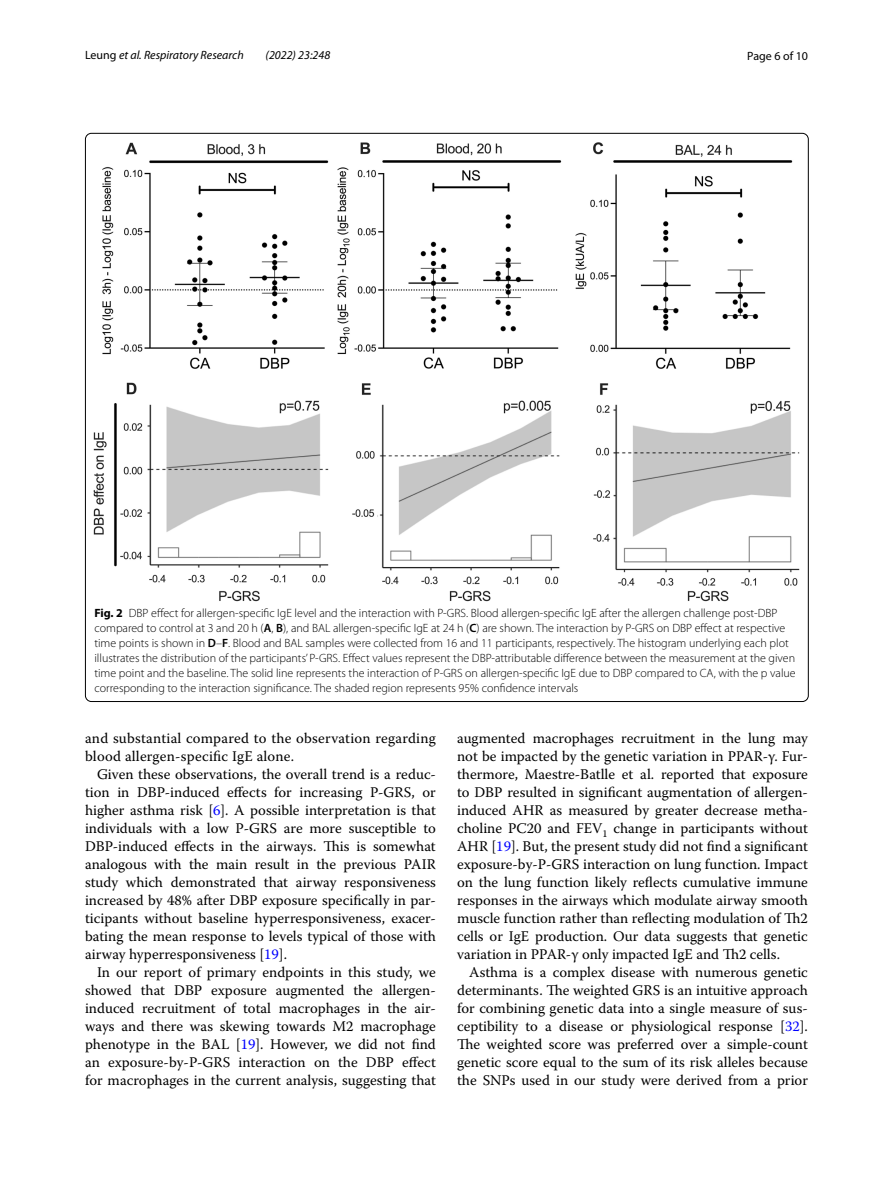
<style>
.page{position:relative;width:893px;height:1187px;background:#fff}
.page>*{position:absolute;margin:0;border:0;box-sizing:border-box;transform-origin:0 0}
.t1{font:14.7px/18px "Warnock Pro";color:#000;text-align:justify}
.t2{font:300 12px/15px "Myriad Pro";color:#000}
.t3{font:italic 12px "Myriad Pro";color:#000}
.t4{font:12px "Myriad Pro";color:#000}
.s1{font-style:normal}
.s2{font-weight:700}
.s3{font-weight:600}
.s4{color:#00f}
</style>
<div class="page">
<img style="left:94px;top:142px;width:706px;height:460px">
<p class="t3" style="left:85px;top:48px;width:160px"><span class="s1">Leung</span> et al. Respiratory Research</p>
<p class="t3" style="left:266px;top:48px;width:66px">(2022) 23:248</p>
<p class="t4" style="left:747px;top:48px;width:62px">Page 6 of 10</p>
<p class="t2" style="left:94px;top:605px;width:703px"><span class="s2">Fig. 2</span> DBP effect for allergen-specific IgE level and the interaction with P-GRS. Blood allergen-specific IgE after the allergen challenge post-DBP compared to control at 3 and 20 h (<span class="s3">A</span>, <span class="s3">B</span>), and BAL allergen-specific IgE at 24 h (<span class="s3">C</span>) are shown. The interaction by P-GRS on DBP effect at respective time points is shown in <span class="s3">D</span>–<span class="s3">F</span>. Blood and BAL samples were collected from 16 and 11 participants, respectively. The histogram underlying each plot illustrates the distribution of the participants’ P-GRS. Effect values represent the DBP-attributable difference between the measurement at the given time point and the baseline. The solid line represents the interaction of P-GRS on allergen-specific IgE due to DBP compared to CA, with the p value corresponding to the interaction significance. The shaded region represents 95% confidence intervals</p>
<p class="t1" style="left:85px;top:729px;width:352px">and substantial compared to the observation regarding blood allergen-specific IgE alone.</p>
<p class="t1" style="left:85px;top:765px;width:352px;text-indent:12px">Given these observations, the overall trend is a reduc&shy;tion in DBP-induced effects for increasing P-GRS, or higher asthma risk [<span class="s4">6</span>]. A possible interpretation is that individuals with a low P-GRS are more susceptible to DBP-induced effects in the airways. This is somewhat analogous with the main result in the previous PAIR study which demonstrated that airway responsiveness increased by 48% after DBP exposure specifically in par&shy;ticipants without baseline hyperresponsiveness, exacer&shy;bating the mean response to levels typical of those with airway hyperresponsiveness [<span class="s4">19</span>].</p>
<p class="t1" style="left:85px;top:963px;width:352px;text-indent:12px">In our report of primary endpoints in this study, we showed that DBP exposure augmented the allergen&shy;induced recruitment of total macrophages in the air&shy;ways and there was skewing towards M2 macrophage phenotype in the BAL [<span class="s4">19</span>]. However, we did not find an exposure-by-P-GRS interaction on the DBP effect for macrophages in the current analysis, suggesting that</p>
<p class="t1" style="left:457px;top:729px;width:352px">augmented macrophages recruitment in the lung may not be impacted by the genetic variation in PPAR-γ. Fur&shy;thermore, Maestre-Batlle et al. reported that exposure to DBP resulted in significant augmentation of allergen&shy;induced AHR as measured by greater decrease metha&shy;choline PC20 and FEV<sub>1</sub> change in participants without AHR [<span class="s4">19</span>]. But, the present study did not find a significant exposure-by-P-GRS interaction on lung function. Impact on the lung function likely reflects cumulative immune responses in the airways which modulate airway smooth muscle function rather than reflecting modulation of Th2 cells or IgE production. Our data suggests that genetic variation in PPAR-γ only impacted IgE and Th2 cells.</p>
<p class="t1" style="left:457px;top:963px;width:352px;text-indent:12px">Asthma is a complex disease with numerous genetic determinants. The weighted GRS is an intuitive approach for combining genetic data into a single measure of sus&shy;ceptibility to a disease or physiological response [<span class="s4">32</span>].<br>The weighted score was preferred over a simple-count genetic score equal to the sum of its risk alleles because the SNPs used in our study were derived from a prior</p>
</div>
